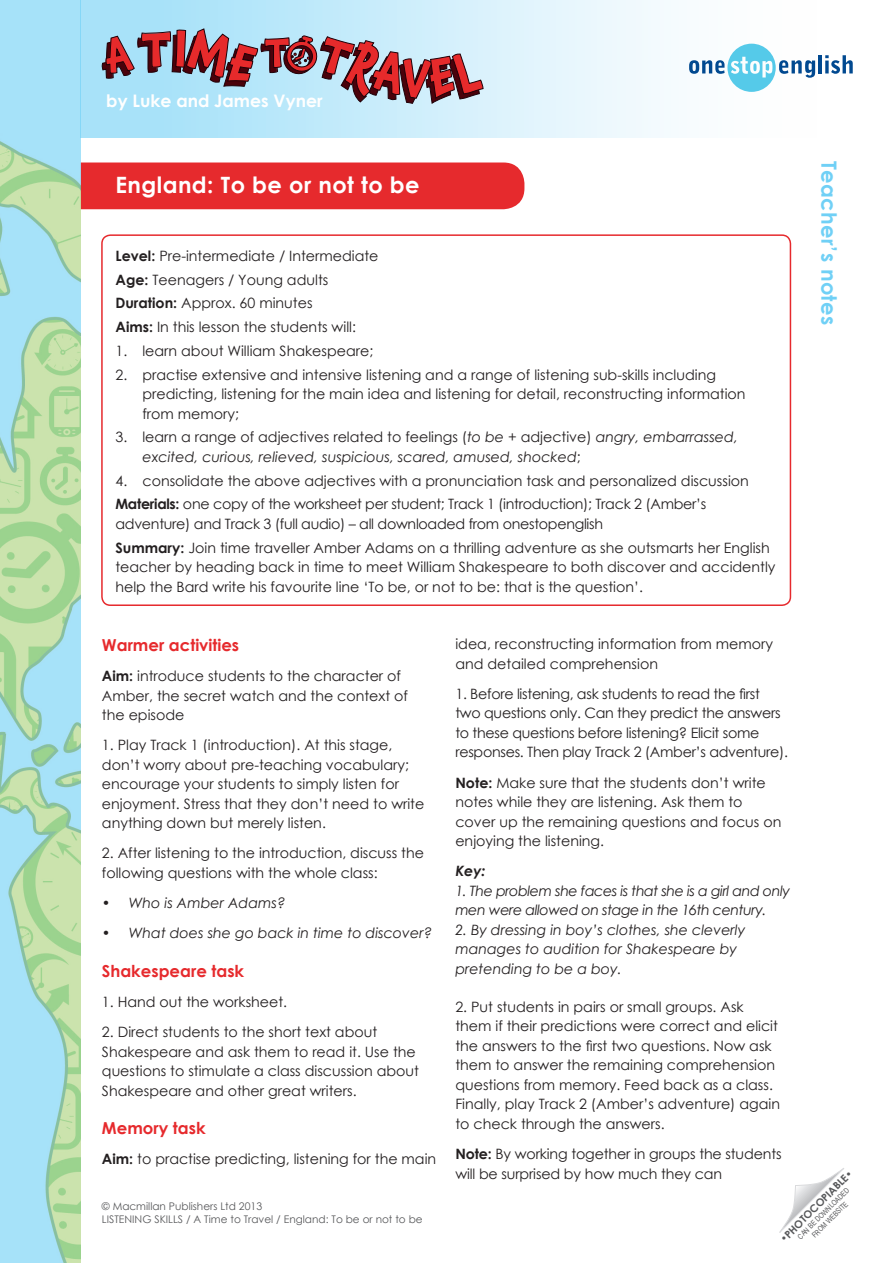
<style>
.page{position:relative;width:893px;height:1263px;background:#fff}
.page>*{position:absolute;margin:0;border:0;box-sizing:border-box;transform-origin:0 0}
.t1{font:700 22.5px "Century Gothic";letter-spacing:.02em;color:#fff}
.t2{font:700 21px "Century Gothic";letter-spacing:.02em;color:#70d0f6}
.t3{font:700 17.25px "Century Gothic";color:#fff}
.BodyText{font:700 16.5px "Century Gothic";color:#e62a2d}
.BodyText-2{font:14.25px/19.5px "Century Gothic";color:#231f20}
.Box_text{font:14.25px/19.5px "Century Gothic";color:#231f20}
.Box_text-2{font:italic 14.25px/19.5px "Century Gothic";color:#231f20}
.BodyText-3{font:14.25px/19.5px "Century Gothic";letter-spacing:-.02em;color:#231f20}
.Box_text-3{font:14.25px/19.5px "Century Gothic";letter-spacing:-.02em;color:#231f20}
.Box_text-4{font:italic 14.25px/19.5px "Century Gothic";letter-spacing:-.03em;color:#231f20}
.BodyText-4{font:italic 14.25px "Century Gothic";color:#231f20}
.t4{font:italic 700 14.25px "Century Gothic";color:#231f20}
.t5{font:10.5px "Century Gothic";color:#57585a}
.t6{font:700 10.5px "Century Gothic";color:#57585a}
.t7{font:7.5px "Arial Narrow";color:#57585a}
.s1{font-weight:700}
.s2{font-style:normal}
.s3{font-weight:400}
</style>
<div class="page">
<svg style="left:779px;top:1168px;width:65px;height:65px"></svg>
<div style="left:81px;top:162px;width:443px;height:47px;background:#e62a2d"></div>
<img style="left:0;top:0;width:81px;height:1263px">
<div style="left:81px;top:0;width:812px;height:137px;background:linear-gradient(to right,#a2e0f9,#fff)"></div>
<svg style="left:689px;top:44px;width:126px;height:48px"></svg>
<hr style="left:818px;top:55px;width:4px;height:18px;background:#014990">
<svg style="left:825px;top:55px;width:28px;height:19px"></svg>
<div style="left:101px;top:234px;width:690px;height:372px;border:2px solid #e62a2d;border-radius:9px"></div>
<svg style="left:101px;top:27px;width:383px;height:77px;background:#a7c6d7"></svg>
<p class="t3" style="left:106px;top:88px;width:218px">by Luke and James Vyner</p>
<p class="t1" style="left:115px;top:168px;width:306px">England: To be or not to be</p>
<p class="Box_text" style="left:115px;top:246px;width:265px"><span class="s1">Level:</span> Pre-intermediate / Intermediate</p>
<p class="Box_text" style="left:115px;top:269px;width:214px"><span class="s1">Age:</span> Teenagers / Young adults</p>
<p class="Box_text" style="left:115px;top:293px;width:199px"><span class="s1">Duration:</span> Approx. 60 minutes</p>
<p class="Box_text" style="left:115px;top:317px;width:242px"><span class="s1">Aims:</span> In this lesson the students will:</p>
<p class="Box_text" style="left:115px;top:341px;width:259px">1. learn about William Shakespeare;</p>
<p class="Box_text" style="left:142px;top:364px;width:605px;text-indent:-27px">2. practise extensive and intensive listening and a range of listening sub-skills including predicting, listening for the main idea and listening for detail, reconstructing information from memory;</p>
<p class="Box_text-2" style="left:142px;top:427px;width:597px;text-indent:-27px"><span class="s2">3. learn a range of adjectives related to feelings (</span>to be <span class="s2">+ adjective)</span> angry, embarrassed, excited, curious, relieved, suspicious, scared, amused, shocked<span class="s2">;</span></p>
<p class="Box_text" style="left:115px;top:470px;width:635px">4. consolidate the above adjectives with a pronunciation task and personalized discussion</p>
<p class="Box_text-3" style="left:115px;top:494px;width:592px"><span class="s1">Materials:</span> one copy of the worksheet per student; Track 1 (introduction); Track 2 (Amber’s adventure) and Track 3 (full audio) – all downloaded from onestopenglish</p>
<p class="Box_text" style="left:115px;top:537px;width:662px"><span class="s1">Summary:</span> Join time traveller Amber Adams on a thrilling adventure as she outsmarts her English teacher by heading back in time to meet William Shakespeare to both discover and accidently help the Bard write his favourite line ‘To be, or not to be: that is the question’.</p>
<p class="t2" style="left:845px;top:161px;width:166px;rotate:90deg">Teacher’s notes</p>
<p class="BodyText" style="left:102px;top:632px;width:139px">Warmer activities</p>
<p class="BodyText-2" style="left:102px;top:666px;width:308px"><span class="s1">Aim:</span> introduce students to the character of<br>Amber, the secret watch and the context of the episode</p>
<p class="BodyText-2" style="left:102px;top:735px;width:324px">1. Play Track 1 (introduction). At this stage, don’t worry about pre-teaching vocabulary; encourage your students to simply listen for enjoyment. Stress that they don’t need to write anything down but merely listen.</p>
<p class="BodyText-2" style="left:102px;top:843px;width:324px">2. After listening to the introduction, discuss the following questions with the whole class:</p>
<p class="BodyText-4" style="left:102px;top:893px;width:185px">• Who is Amber Adams?</p>
<p class="BodyText-4" style="left:102px;top:923px;width:332px">• What does she go back in time to discover?</p>
<p class="BodyText" style="left:102px;top:958px;width:144px">Shakespeare task</p>
<p class="BodyText-2" style="left:102px;top:992px;width:187px">1. Hand out the worksheet.</p>
<p class="BodyText-2" style="left:102px;top:1022px;width:319px">2. Direct students to the short text about Shakespeare and ask them to read it. Use the questions to stimulate a class discussion about Shakespeare and other great writers.</p>
<p class="BodyText" style="left:102px;top:1116px;width:105px">Memory task</p>
<p class="BodyText-2" style="left:102px;top:1149px;width:336px"><span class="s1">Aim:</span> to practise predicting, listening for the main</p>
<p class="t5" style="left:102px;top:1199px;width:162px">© Macmillan Publishers Ltd 2013</p>
<p class="t5" style="left:102px;top:1212px;width:322px">LISTENING SKILLS / A Time to Travel / England: To be or not to be</p>
<p class="BodyText-2" style="left:455px;top:634px;width:319px">idea, reconstructing information from memory and detailed comprehension</p>
<p class="BodyText-3" style="left:455px;top:684px;width:334px">1. Before listening, ask students to read the first two questions only. Can they predict the answers to these questions before listening? Elicit some responses. Then play Track 2 (Amber’s adventure).</p>
<p class="BodyText-2" style="left:455px;top:772px;width:327px"><span class="s1">Note:</span> Make sure that the students don’t write notes while they are listening. Ask them to cover up the remaining questions and focus on enjoying the listening.</p>
<p class="t4" style="left:455px;top:860px;width:32px">Key:</p>
<p class="Box_text-4" style="left:455px;top:880px;width:336px">1. The problem she faces is that she is a girl and only men were allowed on stage in the 16th century.</p>
<p class="Box_text-2" style="left:455px;top:919px;width:291px">2. By dressing in boy’s clothes, she cleverly manages to audition for Shakespeare by pretending to be a boy.</p>
<p class="BodyText-2" style="left:455px;top:997px;width:326px">2. Put students in pairs or small groups. Ask them if their predictions were correct and elicit the answers to the first two questions. Now ask them to answer the remaining comprehension questions from memory. Feed back as a class.<br>Finally, play Track 2 (Amber’s adventure) again to check through the answers.</p>
<p class="BodyText-2" style="left:455px;top:1144px;width:328px"><span class="s1">Note:</span> By working together in groups the students will be surprised by how much they can</p>
<p class="t6" style="left:776px;top:1235px;width:99px;rotate:-45deg"><span class="s3">•</span>PHOTOCOPIABLE<span class="s3">•</span></p>
<p class="t7" style="left:795px;top:1234px;width:71px;rotate:-45deg">CAN BE DOWNLOADED</p>
<p class="t7" style="left:809px;top:1232px;width:49px;rotate:-45deg">FROM WEBSITE</p>
</div>
